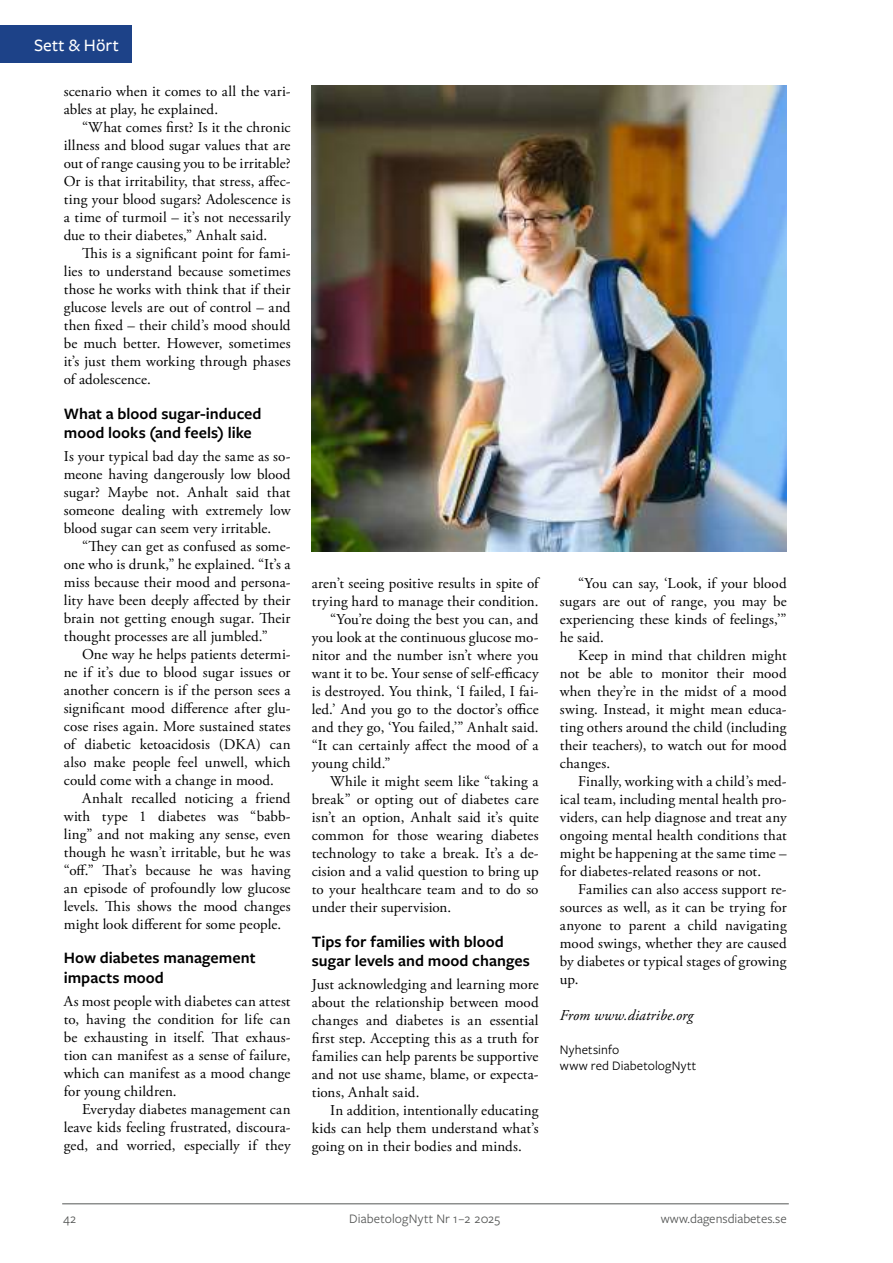
<style>
.page{position:relative;width:893px;height:1263px;background:#fff}
.page>*{position:absolute;margin:0;border:0;box-sizing:border-box;transform-origin:0 0}
.t1{font:500 18px "Freight Sans Pro";letter-spacing:.005em;color:#fff}
.t2{font:600 16.5px/19.8px "Freight Sans Pro";letter-spacing:.005em;color:#000}
.t3{font:15px/18px "Adobe Garamond Pro";letter-spacing:.01em;color:#000;text-align:justify}
.t4{font:italic 15px "Adobe Garamond Pro";letter-spacing:.01em;color:#000}
.t5{font:13.5px "Freight Sans Pro";letter-spacing:.005em;color:#555756}
.t6{font:13.5px/16.2px "Freight Sans Pro";letter-spacing:.01em;color:#000}
</style>
<div class="page">
<hr style="left:62px;top:1203px;width:727px;height:1px;background:#555756">
<div style="left:0;top:26px;width:132px;height:37px;background:#1d4288"></div>
<img style="left:312px;top:85px;width:475px;height:466px">
<p class="t1" style="left:34px;top:33px;width:86px">Sett &amp; Hört</p>
<p class="t3" style="left:64px;top:83px;width:228px">scenario when it comes to all the vari&shy;ables at play, he explained.</p>
<p class="t3" style="left:64px;top:119px;width:228px;text-indent:18px">“What comes first? Is it the chronic illness and blood sugar values that are out of range causing you to be irritable?<br>Or is that irritability, that stress, affec&shy;ting your blood sugars? Adolescence is a time of turmoil – it’s not necessarily due to their diabetes,” Anhalt said.</p>
<p class="t3" style="left:64px;top:245px;width:228px;text-indent:18px">This is a significant point for fami&shy;lies to understand because sometimes those he works with think that if their glucose levels are out of control – and then fixed – their child’s mood should be much better. However, sometimes it’s just them working through phases of adolescence.</p>
<p class="t2" style="left:64px;top:403px;width:199px">What a blood sugar-induced mood looks (and feels) like</p>
<p class="t3" style="left:64px;top:447px;width:228px">Is your typical bad day the same as so&shy;meone having dangerously low blood sugar? Maybe not. Anhalt said that someone dealing with extremely low blood sugar can seem very irritable.</p>
<p class="t3" style="left:64px;top:537px;width:228px;text-indent:18px">“They can get as confused as some&shy;one who is drunk,” he explained. “It’s a miss because their mood and persona&shy;lity have been deeply affected by their brain not getting enough sugar. Their thought processes are all jumbled.”</p>
<p class="t3" style="left:64px;top:645px;width:228px;text-indent:18px">One way he helps patients determi&shy;ne if it’s due to blood sugar issues or another concern is if the person sees a significant mood difference after glu&shy;cose rises again. More sustained states of diabetic ketoacidosis (DKA) can also make people feel unwell, which could come with a change in mood.</p>
<p class="t3" style="left:64px;top:789px;width:228px;text-indent:18px">Anhalt recalled noticing a friend with type 1 diabetes was “babb&shy;ling” and not making any sense, even though he wasn’t irritable, but he was “off.” That’s because he was having an episode of profoundly low glucose levels. This shows the mood changes might look different for some people.</p>
<p class="t2" style="left:64px;top:947px;width:193px">How diabetes management impacts mood</p>
<p class="t3" style="left:64px;top:992px;width:228px">As most people with diabetes can attest to, having the condition for life can be exhausting in itself. That exhaus&shy;tion can manifest as a sense of failure, which can manifest as a mood change for young children.</p>
<p class="t3" style="left:64px;top:1100px;width:228px;text-indent:18px">Everyday diabetes management can leave kids feeling frustrated, discoura&shy;ged, and worried, especially if they</p>
<p class="t3" style="left:312px;top:575px;width:228px">aren’t seeing positive results in spite of</p>
<p class="t3" style="left:312px;top:593px;width:228px">trying hard to manage their condition.</p>
<p class="t3" style="left:330px;top:611px;width:210px">“You’re doing the best you can, and</p>
<p class="t3" style="left:312px;top:629px;width:228px">you look at the continuous glucose mo-</p>
<p class="t3" style="left:312px;top:647px;width:228px">nitor and the number isn’t where you</p>
<p class="t3" style="left:312px;top:665px;width:228px">want it to be. Your sense of self-efficacy</p>
<p class="t3" style="left:312px;top:683px;width:228px">is destroyed. You think, ‘I failed, I fai-</p>
<p class="t3" style="left:312px;top:701px;width:228px">led.’ And you go to the doctor’s office</p>
<p class="t3" style="left:312px;top:719px;width:228px">and they go, ‘You failed,’” Anhalt said.</p>
<p class="t3" style="left:312px;top:737px;width:228px">“It can certainly affect the mood of a</p>
<p class="t3" style="left:312px;top:755px;width:80px">young child.”</p>
<p class="t3" style="left:330px;top:773px;width:210px">While it might seem like “taking a</p>
<p class="t3" style="left:312px;top:791px;width:228px">break” or opting out of diabetes care</p>
<p class="t3" style="left:312px;top:809px;width:228px">isn’t an option, Anhalt said it’s quite</p>
<p class="t3" style="left:312px;top:827px;width:228px">common for those wearing diabetes</p>
<p class="t3" style="left:312px;top:845px;width:228px">technology to take a break. It’s a de-</p>
<p class="t3" style="left:312px;top:863px;width:228px">cision and a valid question to bring up</p>
<p class="t3" style="left:312px;top:881px;width:228px">to your healthcare team and to do so</p>
<p class="t3" style="left:312px;top:899px;width:141px">under their supervision.</p>
<p class="t2" style="left:312px;top:931px;width:220px">Tips for families with blood sugar levels and mood changes</p>
<p class="t3" style="left:312px;top:975px;width:228px">Just acknowledging and learning more about the relationship between mood changes and diabetes is an essential first step. Accepting this as a truth for families can help parents be supportive and not use shame, blame, or expecta&shy;tions, Anhalt said.</p>
<p class="t3" style="left:312px;top:1101px;width:228px;text-indent:18px">In addition, intentionally educating kids can help them understand what’s going on in their bodies and minds.</p>
<p class="t3" style="left:560px;top:574px;width:228px;text-indent:18px">“You can say, ‘Look, if your blood sugars are out of range, you may be experiencing these kinds of feelings,’” he said.</p>
<p class="t3" style="left:560px;top:646px;width:228px;text-indent:18px">Keep in mind that children might not be able to monitor their mood when they’re in the midst of a mood swing. Instead, it might mean educa&shy;ting others around the child (including their teachers), to watch out for mood changes.</p>
<p class="t3" style="left:560px;top:772px;width:228px;text-indent:18px">Finally, working with a child’s med&shy;ical team, including mental health pro&shy;viders, can help diagnose and treat any ongoing mental health conditions that might be happening at the same time – for diabetes-related reasons or not.</p>
<p class="t3" style="left:560px;top:880px;width:228px;text-indent:18px">Families can also access support re&shy;sources as well, as it can be trying for anyone to parent a child navigating mood swings, whether they are caused by diabetes or typical stages of growing up.</p>
<p class="t4" style="left:560px;top:1006px;width:135px">From www.diatribe.org</p>
<p class="t6" style="left:560px;top:1041px;width:138px">Nyhetsinfo<br>www red DiabetologNytt</p>
<p class="t5" style="left:63px;top:1209px;width:15px">42</p>
<p class="t5" style="left:349px;top:1209px;width:152px">DiabetologNytt Nr 1–2 2025</p>
<p class="t5" style="left:661px;top:1209px;width:128px">www.dagensdiabetes.se</p>
</div>
